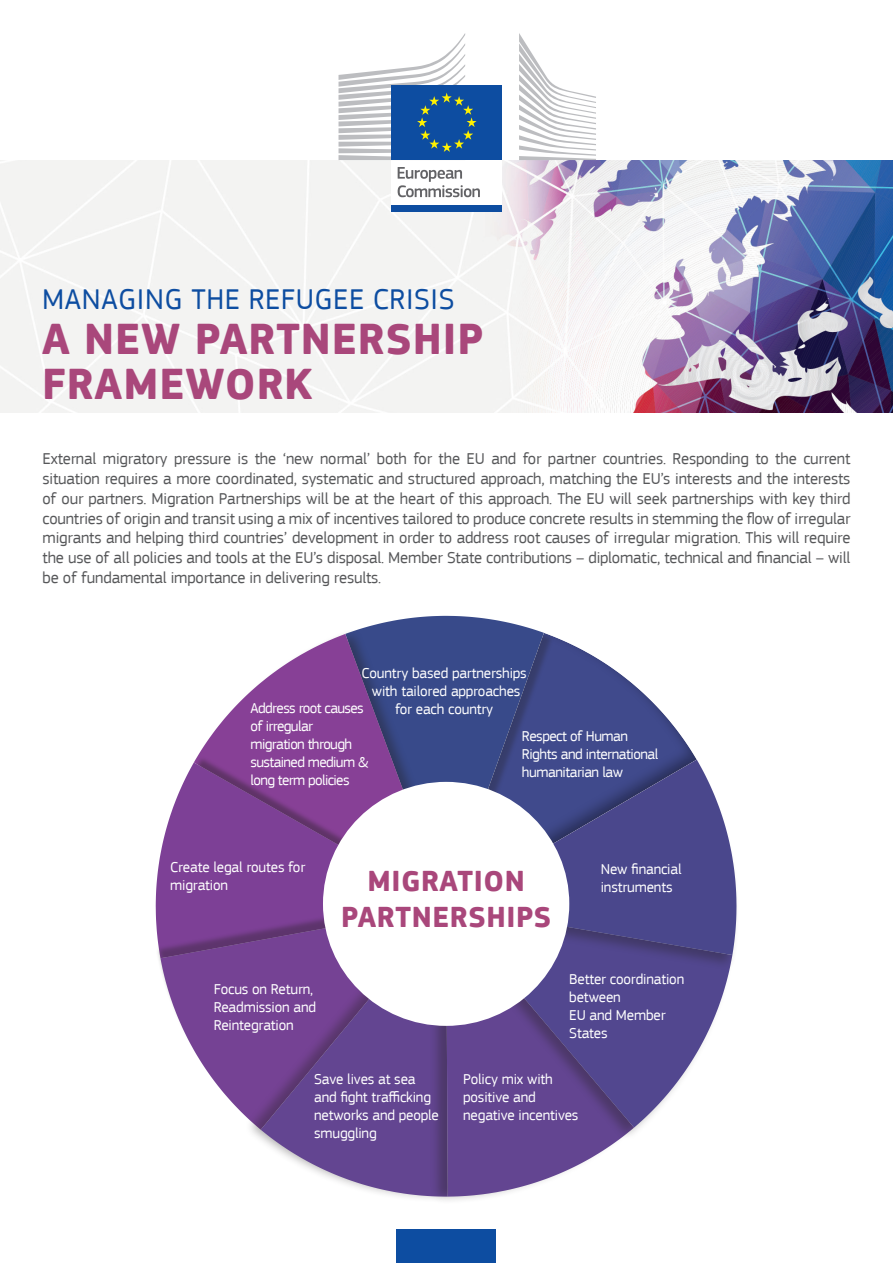
<style>
.page{position:relative;width:893px;height:1263px;background:#fff}
.page>*{position:absolute;margin:0;border:0;box-sizing:border-box;transform-origin:0 0}
.t1{font:700 45px "EC Square Sans Pro";letter-spacing:.02em;color:#a9477b}
.t2{font:30px "EC Square Sans Pro";letter-spacing:.02em;color:#0d4da1}
.t3{font:700 30px "EC Square Sans Pro";letter-spacing:.02em;color:#a9477b}
.t4{font:16.5px/19.8px "EC Square Sans Pro";letter-spacing:-.01em;color:#57585a;text-align:justify}
.t5{font:15px/18px "EC Square Sans Pro";letter-spacing:-.01em;color:#fff}
.t6{font:15px/18px "EC Square Sans Pro";letter-spacing:-.04em;color:#fff}
.t7{font:15px "EC Square Sans Pro";letter-spacing:-.03em;color:#fff}
</style>
<div class="page">
<img style="left:0;top:160px;width:893px;height:252px">
<div style="left:444px;top:631px;width:254px;height:276px;background:#231f20;opacity:.35"></div>
<div style="left:347px;top:617px;width:207px;height:299px;background:#231f20;opacity:.3"></div>
<svg style="left:347px;top:616px;width:197px;height:142px;background:#495791"></svg>
<div style="left:194px;top:628px;width:268px;height:289px;background:#231f20;opacity:.4"></div>
<svg style="left:194px;top:634px;width:252px;height:121px"></svg>
<div style="left:159px;top:755px;width:299px;height:204px;background:#231f20;opacity:.4"></div>
<svg style="left:156px;top:762px;width:277px;height:131px;background:#854c9a"></svg>
<div style="left:156px;top:893px;width:293px;height:232px;background:#231f20;opacity:.35"></div>
<svg style="left:160px;top:906px;width:85px;height:219px;fill:#754294"></svg>
<div style="left:245px;top:896px;width:204px;height:307px;background:#231f20;opacity:.35"></div>
<svg style="left:261px;top:906px;width:168px;height:290px;background:#76549a"></svg>
<div style="left:429px;top:897px;width:205px;height:307px;background:#231f20;opacity:.35"></div>
<svg style="left:446px;top:1140px;width:188px;height:56px;fill:#634591"></svg>
<div style="left:431px;top:902px;width:303px;height:238px;background:#231f20;opacity:.35"></div>
<svg style="left:446px;top:970px;width:286px;height:157px;background:#71609e"></svg>
<div style="left:433px;top:758px;width:307px;height:212px;background:#231f20;opacity:.35"></div>
<svg style="left:446px;top:760px;width:290px;height:195px;background:#4f4f8f"></svg>
<div style="left:323px;top:782px;width:246px;height:244px;background:#fff;border-radius:50%"></div>
<div style="left:397px;top:1229px;width:99px;height:34px;background:#0d4da1"></div>
<div style="left:391px;top:158px;width:111px;height:49px;background:#fff"></div>
<svg style="left:398px;top:167px;width:82px;height:30px"></svg>
<div style="left:391px;top:206px;width:111px;height:6px;background:#0d4da1"></div>
<svg style="left:519px;top:33px;width:77px;height:127px"></svg>
<div style="left:391px;top:86px;width:111px;height:74px;background:#0d4da1"></div>
<svg style="left:338px;top:33px;width:139px;height:127px"></svg>
<p class="t2" style="left:42px;top:281px;width:414px">MANAGING THE REFUGEE CRISIS</p>
<p class="t1" style="left:42px;top:312px;width:442px">A NEW PARTNERSHIP</p>
<p class="t1" style="left:42px;top:357px;width:272px">FRAMEWORK</p>
<p class="t4" style="left:43px;top:449px;width:810px">External migratory pressure is the ‘new normal’ both for the EU and for partner countries. Responding to the current situation requires a more coordinated, systematic and structured approach, matching the EU’s interests and the interests of our partners. Migration Partnerships will be at the heart of this approach. The EU will seek partnerships with key third countries of origin and transit using a mix of incentives tailored to produce concrete results in stemming the flow of irregular migrants and helping third countries’ development in order to address root causes of irregular migration. This will require the use of all policies and tools at the EU’s disposal. Member State contributions – diplomatic, technical and financial – will be of fundamental importance in delivering results.</p>
<p class="t5" style="left:362px;top:664px;width:167px">Country based partnerships</p>
<p class="t5" style="left:372px;top:682px;width:150px">with tailored approaches</p>
<p class="t5" style="left:395px;top:700px;width:100px">for each country</p>
<p class="t7" style="left:522px;top:727px;width:108px">Respect of Human</p>
<p class="t7" style="left:522px;top:745px;width:138px">Rights and international</p>
<p class="t7" style="left:522px;top:763px;width:103px">humanitarian law</p>
<p class="t6" style="left:251px;top:699px;width:119px">Address root causes of irregular migration through sustained medium &amp; long term policies</p>
<p class="t5" style="left:170px;top:858px;width:137px">Create legal routes for migration</p>
<p class="t3" style="left:367px;top:863px;width:159px">MIGRATION</p>
<p class="t3" style="left:341px;top:899px;width:212px">PARTNERSHIPS</p>
<p class="t5" style="left:601px;top:860px;width:82px">New financial</p>
<p class="t5" style="left:601px;top:878px;width:73px">instruments</p>
<p class="t5" style="left:214px;top:980px;width:104px">Focus on Return,<br>Readmission and<br>Reintegration</p>
<p class="t5" style="left:314px;top:1070px;width:126px">Save lives at sea and fight trafficking networks and people smuggling</p>
<p class="t5" style="left:569px;top:970px;width:116px">Better coordination between<br>EU and Member<br>States</p>
<p class="t5" style="left:463px;top:1070px;width:117px">Policy mix with positive and negative incentives</p>
</div>
